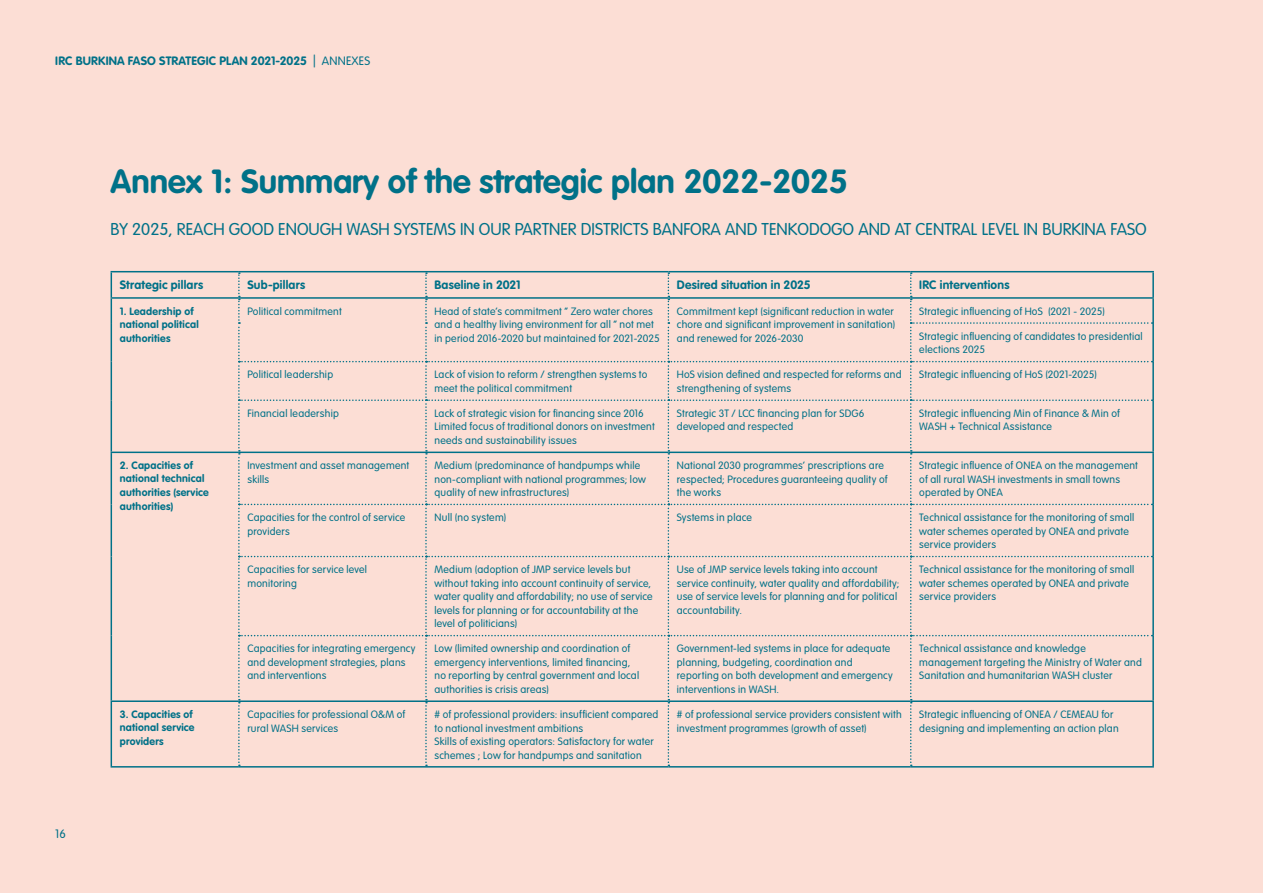
<style>
.page{position:relative;width:1263px;height:893px;background:#fff}
.page>*{position:absolute;margin:0;border:0;box-sizing:border-box;transform-origin:0 0}
.t1{font:700 33px "VAG Rounded Std";color:#007188}
.t2{font:300 16.8px "VAG Rounded Std";color:#007188}
.t3{font:700 12px "VAG Rounded Std";letter-spacing:.02em;color:#007188}
.t4{font:300 12px "VAG Rounded Std";color:#007188}
.t5{font:300 10.5px/13.5px "VAG Rounded Std";letter-spacing:.025em;color:#007188}
.t6{font:700 10.5px/13.5px "VAG Rounded Std";letter-spacing:.025em;color:#007188}
.s1{font-weight:300}
</style>
<div class="page">
<div style="left:0;top:0;width:1262px;height:893px;background:#fcded5"></div>
<svg style="left:1262px;top:0;width:1px;height:893px"></svg>
<div style="left:112px;top:272px;width:126px;height:494px;background:#fcded5"></div>
<hr style="left:111px;top:271px;width:128px;height:1px;background:#007188">
<hr style="left:239px;top:271px;width:187px;height:1px;background:#007188">
<hr style="left:426px;top:271px;width:242px;height:1px;background:#007188">
<hr style="left:668px;top:271px;width:243px;height:1px;background:#007188">
<hr style="left:911px;top:271px;width:243px;height:1px;background:#007188">
<svg style="left:111px;top:272px;width:1px;height:51px"></svg>
<hr style="left:111px;top:323px;width:1px;height:39px;background:#007188">
<hr style="left:111px;top:362px;width:1px;height:38px;background:#007188">
<hr style="left:111px;top:400px;width:1px;height:52px;background:#007188">
<hr style="left:1152px;top:272px;width:2px;height:25px;background:#007188">
<hr style="left:1152px;top:299px;width:2px;height:24px;background:#007188">
<hr style="left:1152px;top:323px;width:2px;height:39px;background:#007188">
<hr style="left:1152px;top:362px;width:2px;height:38px;background:#007188">
<hr style="left:1152px;top:400px;width:2px;height:52px;background:#007188">
<hr style="left:111px;top:297px;width:128px;height:2px;background:#007188">
<hr style="left:911px;top:297px;width:243px;height:2px;background:#007188">
<hr style="left:111px;top:453px;width:1px;height:51px;background:#007188">
<hr style="left:1152px;top:453px;width:2px;height:51px;background:#007188">
<hr style="left:111px;top:504px;width:1px;height:52px;background:#007188">
<hr style="left:1152px;top:504px;width:2px;height:52px;background:#007188">
<hr style="left:111px;top:556px;width:1px;height:80px;background:#007188">
<hr style="left:1152px;top:556px;width:2px;height:80px;background:#007188">
<hr style="left:111px;top:636px;width:1px;height:64px;background:#007188">
<hr style="left:1152px;top:636px;width:2px;height:64px;background:#007188">
<hr style="left:111px;top:702px;width:1px;height:64px;background:#007188">
<hr style="left:1152px;top:702px;width:2px;height:64px;background:#007188">
<div style="left:238px;top:272px;width:915px;height:494px;background:#fcded5"></div>
<hr style="left:239px;top:452px;width:187px;height:1px;background:#007188">
<hr style="left:426px;top:452px;width:242px;height:1px;background:#007188">
<hr style="left:668px;top:452px;width:243px;height:1px;background:#007188">
<hr style="left:911px;top:452px;width:243px;height:1px;background:#007188">
<hr style="left:111px;top:452px;width:128px;height:1px;background:#007188">
<hr style="left:111px;top:700px;width:128px;height:2px;background:#007188">
<hr style="left:239px;top:700px;width:187px;height:2px;background:#007188">
<hr style="left:426px;top:700px;width:242px;height:2px;background:#007188">
<hr style="left:668px;top:700px;width:243px;height:2px;background:#007188">
<hr style="left:911px;top:700px;width:243px;height:2px;background:#007188">
<hr style="left:111px;top:766px;width:128px;height:2px;background:#007188">
<hr style="left:239px;top:766px;width:187px;height:2px;background:#007188">
<hr style="left:426px;top:766px;width:242px;height:2px;background:#007188">
<hr style="left:668px;top:766px;width:243px;height:2px;background:#007188">
<hr style="left:911px;top:766px;width:243px;height:2px;background:#007188">
<p class="t3" style="left:55px;top:53px;width:316px">IRC BURKINA FASO STRATEGIC PLAN 2021-2025 <span class="s1">| ANNEXES</span></p>
<h1 class="t1" style="left:111px;top:162px;width:739px">Annex 1: Summary of the strategic plan 2022-2025</h1>
<h2 class="t2" style="left:111px;top:220px;width:1038px">BY 2025, REACH GOOD ENOUGH WASH SYSTEMS IN OUR PARTNER DISTRICTS BANFORA AND TENKODOGO AND AT CENTRAL LEVEL IN BURKINA FASO</h2>
<p class="t3" style="left:120px;top:278px;width:85px">Strategic pillars</p>
<p class="t3" style="left:247px;top:278px;width:59px">Sub-pillars</p>
<p class="t3" style="left:434px;top:278px;width:88px">Baseline in 2021</p>
<p class="t3" style="left:677px;top:278px;width:135px">Desired situation in 2025</p>
<p class="t3" style="left:919px;top:278px;width:92px">IRC interventions</p>
<p class="t6" style="left:120px;top:304px;width:80px">1. Leadership of national political authorities</p>
<p class="t5" style="left:247px;top:304px;width:96px">Political commitment</p>
<p class="t5" style="left:434px;top:304px;width:227px">Head of state’s commitment “ Zero water chores and a healthy living environment for all “ not met in period 2016-2020 but maintained for 2021-2025</p>
<p class="t5" style="left:677px;top:304px;width:220px">Commitment kept (significant reduction in water chore and significant improvement in sanitation) and renewed for 2026-2030</p>
<p class="t5" style="left:919px;top:304px;width:187px">Strategic influencing of HoS (2021 - 2025)</p>
<p class="t5" style="left:919px;top:330px;width:225px">Strategic influencing of candidates to presidential elections 2025</p>
<p class="t5" style="left:247px;top:368px;width:87px">Political leadership</p>
<p class="t5" style="left:434px;top:368px;width:214px">Lack of vision to reform / strengthen systems to meet the political commitment</p>
<p class="t5" style="left:677px;top:368px;width:226px">HoS vision defined and respected for reforms and strengthening of systems</p>
<p class="t5" style="left:919px;top:368px;width:179px">Strategic influencing of HoS (2021-2025)</p>
<p class="t5" style="left:247px;top:407px;width:93px">Financial leadership</p>
<p class="t5" style="left:434px;top:407px;width:222px">Lack of strategic vision for financing since 2016<br>Limited focus of traditional donors on investment needs and sustainability issues</p>
<p class="t5" style="left:677px;top:407px;width:189px">Strategic 3T / LCC financing plan for SDG6 developed and respected</p>
<p class="t5" style="left:919px;top:407px;width:202px">Strategic influencing Min of Finance &amp; Min of<br>WASH + Technical Assistance</p>
<p class="t4" style="left:55px;top:827px;width:12px">16</p>
<p class="t6" style="left:120px;top:459px;width:91px">2. Capacities of national technical authorities (service authorities)</p>
<p class="t5" style="left:247px;top:459px;width:163px">Investment and asset management skills</p>
<p class="t5" style="left:434px;top:459px;width:213px">Medium (predominance of handpumps while non-compliant with national programmes; low quality of new infrastructures)</p>
<p class="t5" style="left:677px;top:459px;width:212px">National 2030 programmes’ prescriptions are respected; Procedures guaranteeing quality of the works</p>
<p class="t5" style="left:919px;top:459px;width:220px">Strategic influence of ONEA on the management of all rural WASH investments in small towns operated by ONEA</p>
<p class="t5" style="left:247px;top:511px;width:160px">Capacities for the control of service providers</p>
<p class="t5" style="left:434px;top:511px;width:73px">Null (no system)</p>
<p class="t5" style="left:677px;top:511px;width:77px">Systems in place</p>
<p class="t5" style="left:919px;top:511px;width:217px">Technical assistance for the monitoring of small water schemes operated by ONEA and private service providers</p>
<p class="t5" style="left:247px;top:563px;width:121px">Capacities for service level monitoring</p>
<p class="t5" style="left:434px;top:563px;width:220px">Medium (adoption of JMP service levels but without taking into account continuity of service, water quality and affordability; no use of service levels for planning or for accountability at the level of politicians)</p>
<p class="t5" style="left:677px;top:563px;width:224px">Use of JMP service levels taking into account service continuity, water quality and affordability; use of service levels for planning and for political accountability.</p>
<p class="t5" style="left:919px;top:563px;width:217px">Technical assistance for the monitoring of small water schemes operated by ONEA and private service providers</p>
<p class="t5" style="left:247px;top:642px;width:170px">Capacities for integrating emergency and development strategies, plans and interventions</p>
<p class="t5" style="left:434px;top:642px;width:206px">Low (limited ownership and coordination of emergency interventions, limited financing, no reporting by central government and local authorities is crisis areas)</p>
<p class="t5" style="left:677px;top:642px;width:217px">Government-led systems in place for adequate planning, budgeting, coordination and reporting on both development and emergency interventions in WASH.</p>
<p class="t5" style="left:919px;top:642px;width:224px">Technical assistance and knowledge management targeting the Ministry of Water and<br>Sanitation and humanitarian WASH cluster</p>
<p class="t6" style="left:120px;top:708px;width:76px">3. Capacities of national service providers</p>
<p class="t5" style="left:247px;top:708px;width:159px">Capacities for professional O&amp;M of rural WASH services</p>
<p class="t5" style="left:434px;top:708px;width:225px"># of professional providers: insufficient compared to national investment ambitions<br>Skills of existing operators: Satisfactory for water schemes ; Low for handpumps and sanitation</p>
<p class="t5" style="left:677px;top:708px;width:227px"># of professional service providers consistent with investment programmes (growth of asset)</p>
<p class="t5" style="left:919px;top:708px;width:201px">Strategic influencing of ONEA / CEMEAU for designing and implementing an action plan</p>
</div>
